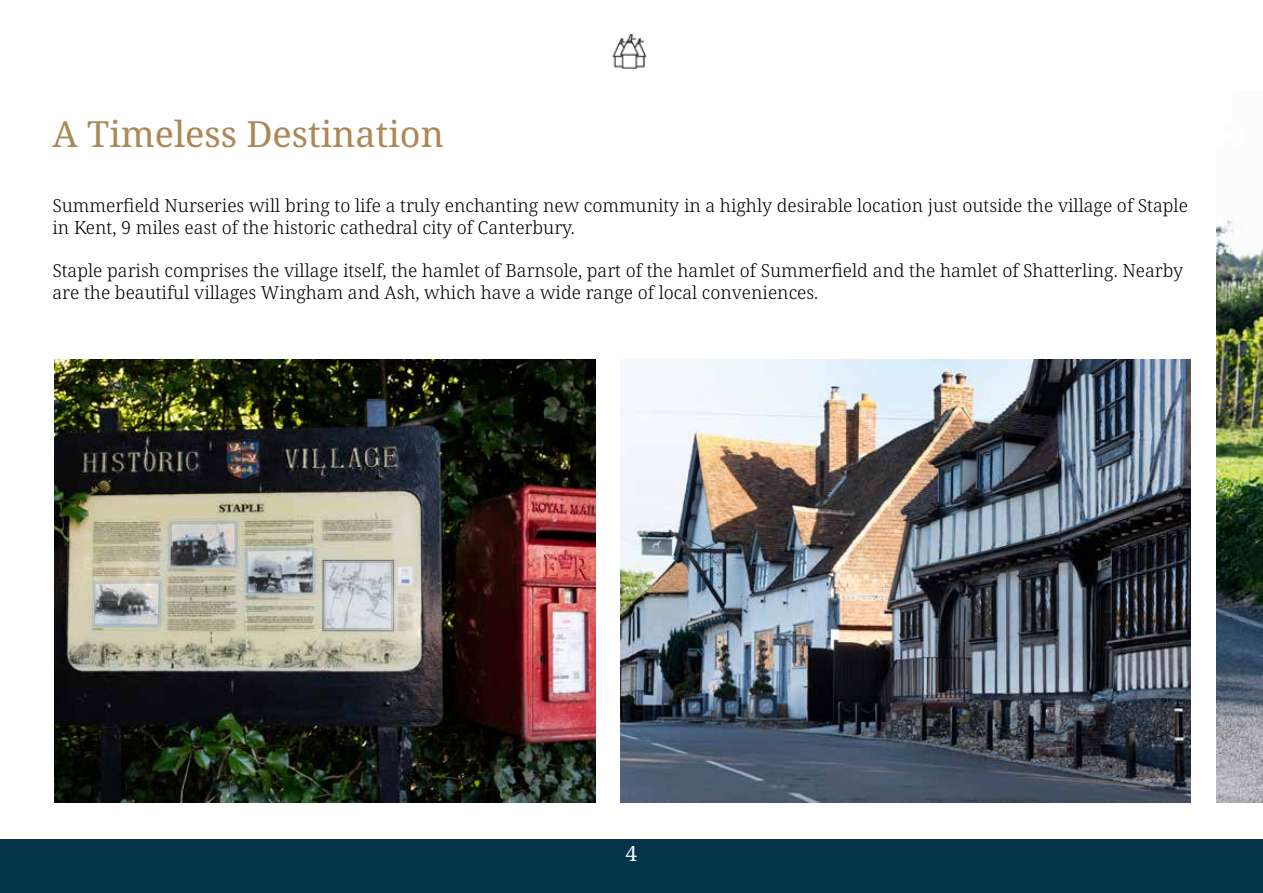
<style>
.page{position:relative;width:1263px;height:893px;background:#fff}
.page>*{position:absolute;margin:0;border:0;box-sizing:border-box;transform-origin:0 0}
.t1{font:36px "Noto Serif";color:#ab8855}
.t2{font:30px "Noto Serif";color:#fff}
.t3{font:300 18px/21.6px "Noto Serif";color:#000}
</style>
<div class="page">
<img style="left:621px;top:359px;width:570px;height:444px">
<img style="left:612px;top:33px;width:35px;height:36px">
<img style="left:54px;top:359px;width:541px;height:444px">
<img style="left:1216px;top:218px;width:47px;height:585px">
<div style="left:0;top:840px;width:1263px;height:53px;background:#043449"></div>
<h1 class="t1" style="left:53px;top:110px;width:393px">A Timeless Destination</h1>
<p class="t3" style="left:53px;top:196px;width:1137px">Summerfield Nurseries will bring to life a truly enchanting new community in a highly desirable location just outside the village of Staple in Kent, 9 miles east of the historic cathedral city of Canterbury.</p>
<p class="t3" style="left:53px;top:260px;width:1132px">Staple parish comprises the village itself, the hamlet of Barnsole, part of the hamlet of Summerfield and the hamlet of Shatterling. Nearby are the beautiful villages Wingham and Ash, which have a wide range of local conveniences.</p>
<h2 class="t2" style="left:623px;top:841px;width:18px">4<sup>4</sup></h2>
</div>
